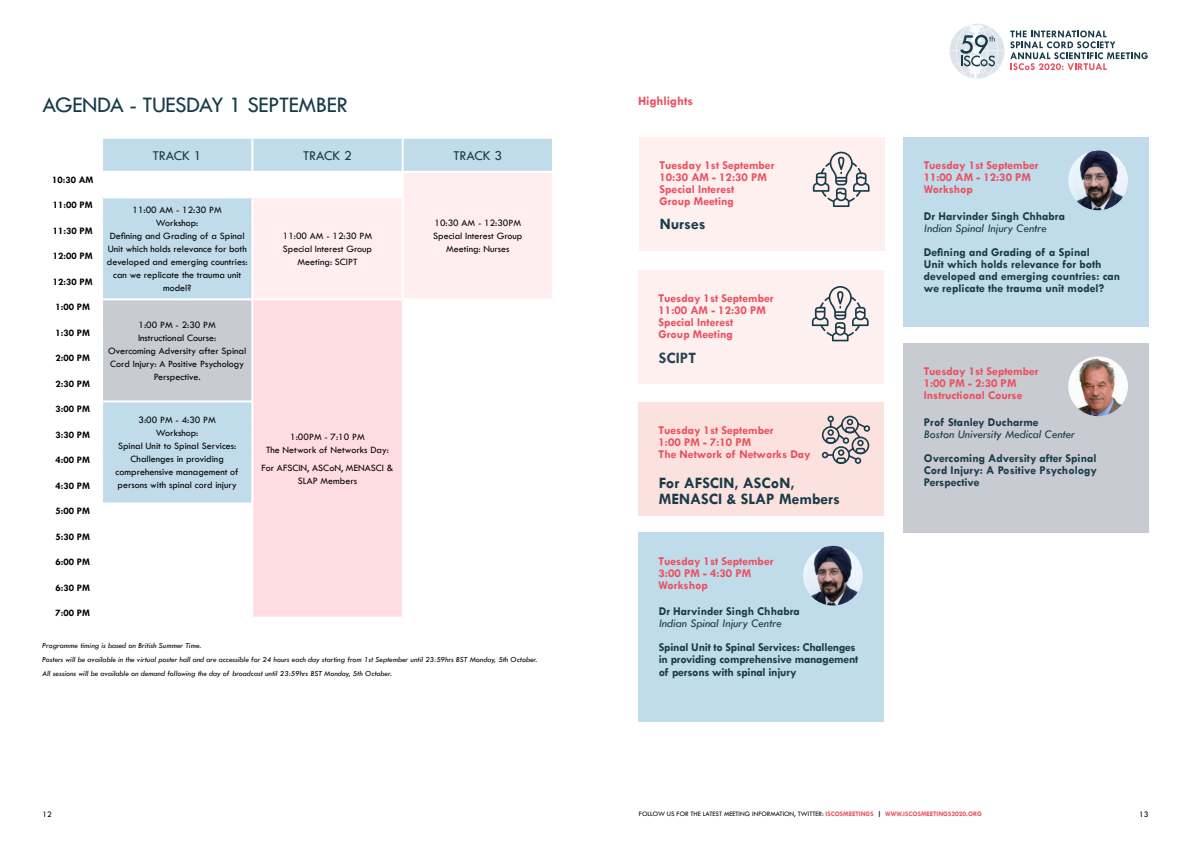
<style>
.page{position:relative;width:1191px;height:842px;background:#fff}
.page>*{position:absolute;margin:0;border:0;box-sizing:border-box;transform-origin:0 0}
.t1{font:23px "Tw Cen";letter-spacing:-.02em;color:#173b48}
.t2{font:700 16px/16px "Tw Cen";color:#173b48}
.t3{font:700 16px "Tw Cen";color:#2b4754}
.t4{font:14px "Tw Cen";color:#173b48}
.t5{font:700 13px "Tw Cen";color:#ea4f5f}
.t6{font:700 12px/12px "Tw Cen";color:#ea4f5f}
.t7{font:700 12px/12px "Tw Cen";color:#173b48}
.t8{font:700 12px/12px "Tw Cen";letter-spacing:-.02em;color:#173b48}
.t9{font:italic 12px "Tw Cen";color:#173b48}
.t10{font:10px/13px "Tw Cen";color:#000;text-align:center}
.t11{font:700 10px "Tw Cen";color:#000}
.t12{font:8.5px "Tw Cen";color:#000}
.t13{font:italic 8px/14.3px "Tw Cen";color:#000}
.t14{font:7px "Tw Cen";color:#000}
.s1{font-weight:700;color:#ea4f5f}
.s2{font-weight:700}
</style>
<div class="page">
<svg style="left:1010px;top:31px;width:137px;height:39px"></svg>
<svg style="left:949px;top:24px;width:55px;height:54px"></svg>
<svg style="left:103px;top:139px;width:449px;height:363px;fill:#c0dbe9"></svg>
<svg style="left:253px;top:173px;width:299px;height:125px"></svg>
<div style="left:102px;top:299px;width:150px;height:102px;background:#c8cbd1"></div>
<div style="left:252px;top:299px;width:151px;height:318px;background:#ffdcdf"></div>
<hr style="left:251px;top:173px;width:2px;height:23px;background:#fff">
<hr style="left:402px;top:173px;width:2px;height:23px;background:#fff">
<hr style="left:102px;top:196px;width:150px;height:2px;background:#fff">
<hr style="left:252px;top:196px;width:152px;height:2px;background:#fff">
<hr style="left:251px;top:198px;width:2px;height:25px;background:#fff">
<hr style="left:402px;top:198px;width:2px;height:25px;background:#fff">
<hr style="left:251px;top:223px;width:2px;height:25px;background:#fff">
<hr style="left:402px;top:223px;width:2px;height:25px;background:#fff">
<hr style="left:251px;top:248px;width:2px;height:26px;background:#fff">
<hr style="left:402px;top:248px;width:2px;height:26px;background:#fff">
<hr style="left:251px;top:274px;width:2px;height:24px;background:#fff">
<hr style="left:402px;top:274px;width:2px;height:24px;background:#fff">
<hr style="left:102px;top:298px;width:150px;height:2px;background:#fff">
<hr style="left:101px;top:300px;width:2px;height:24px;background:#fff">
<hr style="left:252px;top:298px;width:151px;height:2px;background:#fff">
<hr style="left:251px;top:300px;width:2px;height:25px;background:#fff">
<hr style="left:251px;top:325px;width:2px;height:25px;background:#fff">
<hr style="left:251px;top:350px;width:2px;height:26px;background:#fff">
<hr style="left:251px;top:376px;width:2px;height:24px;background:#fff">
<hr style="left:403px;top:298px;width:151px;height:2px;background:#fff">
<hr style="left:402px;top:300px;width:2px;height:25px;background:#fff">
<hr style="left:402px;top:325px;width:2px;height:25px;background:#fff">
<hr style="left:402px;top:350px;width:2px;height:26px;background:#fff">
<hr style="left:402px;top:376px;width:2px;height:25px;background:#fff">
<hr style="left:402px;top:401px;width:2px;height:26px;background:#fff">
<hr style="left:402px;top:427px;width:2px;height:25px;background:#fff">
<hr style="left:402px;top:452px;width:2px;height:26px;background:#fff">
<hr style="left:402px;top:478px;width:2px;height:25px;background:#fff">
<hr style="left:402px;top:503px;width:2px;height:26px;background:#fff">
<hr style="left:402px;top:529px;width:2px;height:25px;background:#fff">
<hr style="left:402px;top:554px;width:2px;height:26px;background:#fff">
<hr style="left:402px;top:580px;width:2px;height:25px;background:#fff">
<hr style="left:43px;top:324px;width:60px;height:2px;background:#fff">
<hr style="left:101px;top:326px;width:2px;height:23px;background:#fff">
<hr style="left:43px;top:349px;width:60px;height:2px;background:#fff">
<hr style="left:101px;top:351px;width:2px;height:24px;background:#fff">
<hr style="left:43px;top:375px;width:60px;height:2px;background:#fff">
<hr style="left:101px;top:377px;width:2px;height:23px;background:#fff">
<hr style="left:102px;top:400px;width:151px;height:2px;background:#fff">
<hr style="left:251px;top:402px;width:2px;height:25px;background:#fff">
<hr style="left:251px;top:427px;width:2px;height:25px;background:#fff">
<hr style="left:251px;top:452px;width:2px;height:26px;background:#fff">
<hr style="left:251px;top:478px;width:2px;height:24px;background:#fff">
<hr style="left:102px;top:502px;width:151px;height:2px;background:#fff">
<hr style="left:251px;top:504px;width:2px;height:25px;background:#fff">
<hr style="left:251px;top:529px;width:2px;height:25px;background:#fff">
<hr style="left:251px;top:554px;width:2px;height:26px;background:#fff">
<hr style="left:251px;top:580px;width:2px;height:25px;background:#fff">
<hr style="left:251px;top:616px;width:153px;height:2px;background:#fff">
<hr style="left:251px;top:139px;width:2px;height:32px;background:#fff">
<hr style="left:402px;top:139px;width:2px;height:32px;background:#fff">
<hr style="left:102px;top:171px;width:150px;height:2px;background:#fff">
<hr style="left:252px;top:171px;width:151px;height:2px;background:#fff">
<hr style="left:403px;top:171px;width:151px;height:2px;background:#fff">
<div style="left:903px;top:137px;width:245px;height:189px;background:#c0dbe9"></div>
<img style="left:1068px;top:151px;width:60px;height:59px;border-radius:30px">
<div style="left:638px;top:533px;width:245px;height:189px;background:#c0dbe9"></div>
<img style="left:803px;top:546px;width:60px;height:59px;border-radius:30px">
<div style="left:903px;top:343px;width:245px;height:189px;background:#c8cbd1"></div>
<img style="left:1068px;top:356px;width:60px;height:60px;border-radius:30px">
<div style="left:638px;top:402px;width:245px;height:113px;background:#fce2df"></div>
<svg style="left:822px;top:416px;width:48px;height:48px"></svg>
<div style="left:639px;top:137px;width:245px;height:114px;background:#fef0ef"></div>
<svg style="left:813px;top:152px;width:56px;height:55px"></svg>
<div style="left:638px;top:270px;width:245px;height:113px;background:#fef0ef"></div>
<svg style="left:812px;top:286px;width:56px;height:55px"></svg>
<h1 class="t1" style="left:43px;top:91px;width:307px">AGENDA - TUESDAY 1 SEPTEMBER</h1>
<h3 class="t4" style="left:153px;top:147px;width:50px">TRACK 1</h3>
<h3 class="t4" style="left:303px;top:147px;width:50px">TRACK 2</h3>
<h3 class="t4" style="left:453px;top:147px;width:50px">TRACK 3</h3>
<p class="t11" style="left:52px;top:174px;width:43px">10:30 AM</p>
<p class="t10" style="left:433px;top:216px;width:91px">10:30 AM - 12:30PM<br>Special Interest Group<br>Meeting: Nurses</p>
<p class="t11" style="left:53px;top:199px;width:41px">11:00 PM</p>
<p class="t10" style="left:107px;top:203px;width:142px">11:00 AM - 12:30 PM<br>Workshop:<br>Defining and Grading of a Spinal<br>Unit which holds relevance for both developed and emerging countries: can we replicate the trauma unit model?</p>
<p class="t11" style="left:53px;top:225px;width:41px">11:30 PM</p>
<p class="t11" style="left:53px;top:250px;width:41px">12:00 PM</p>
<p class="t11" style="left:53px;top:276px;width:41px">12:30 PM</p>
<p class="t11" style="left:56px;top:301px;width:36px">1:00 PM</p>
<p class="t10" style="left:283px;top:229px;width:91px">11:00 AM - 12:30 PM<br>Special Interest Group<br>Meeting: SCIPT</p>
<p class="t11" style="left:56px;top:327px;width:36px">1:30 PM</p>
<p class="t11" style="left:56px;top:352px;width:36px">2:00 PM</p>
<p class="t11" style="left:56px;top:378px;width:36px">2:30 PM</p>
<p class="t11" style="left:56px;top:403px;width:36px">3:00 PM</p>
<p class="t10" style="left:108px;top:318px;width:140px">1:00 PM - 2:30 PM<br>Instructional Course:<br>Overcoming Adversity after Spinal<br>Cord Injury: A Positive Psychology<br>Perspective.</p>
<p class="t10" style="left:116px;top:414px;width:124px">3:00 PM - 4:30 PM<br>Workshop:<br>Spinal Unit to Spinal Services:<br>Challenges in providing comprehensive management of persons with spinal cord injury</p>
<p class="t11" style="left:56px;top:429px;width:36px">3:30 PM</p>
<p class="t11" style="left:56px;top:454px;width:36px">4:00 PM</p>
<p class="t11" style="left:56px;top:480px;width:36px">4:30 PM</p>
<p class="t11" style="left:56px;top:505px;width:36px">5:00 PM</p>
<p class="t11" style="left:56px;top:531px;width:36px">5:30 PM</p>
<p class="t11" style="left:56px;top:556px;width:36px">6:00 PM</p>
<p class="t11" style="left:56px;top:582px;width:36px">6:30 PM</p>
<p class="t11" style="left:56px;top:607px;width:36px">7:00 PM</p>
<p class="t13" style="left:42px;top:638px;width:496px">Programme timing is based on British Summer Time.<br>Posters will be available in the virtual poster hall and are accessible for 24 hours each day starting from 1st September until 23:59hrs BST Monday, 5th October.<br>All sessions will be available on demand following the day of broadcast until 23:59hrs BST Monday, 5th October.</p>
<p class="t10" style="left:266px;top:431px;width:124px">1:00PM - 7:10 PM<br>The Network of Networks Day:</p>
<p class="t10" style="left:262px;top:461px;width:133px">For AFSCIN, ASCoN, MENASCI &amp;<br>SLAP Members</p>
<h3 class="t5" style="left:638px;top:93px;width:56px">Highlights</h3>
<p class="t6" style="left:659px;top:159px;width:116px">Tuesday 1st September<br>10:30 AM - 12:30 PM<br>Special Interest<br>Group Meeting</p>
<h2 class="t2" style="left:659px;top:215px;width:47px">Nurses</h2>
<p class="t6" style="left:658px;top:291px;width:116px">Tuesday 1st September<br>11:00 AM - 12:30 PM<br>Special Interest<br>Group Meeting</p>
<h2 class="t3" style="left:658px;top:349px;width:39px">SCIPT</h2>
<p class="t6" style="left:658px;top:424px;width:154px">Tuesday 1st September<br>1:00 PM - 7:10 PM<br>The Network of Networks Day</p>
<h2 class="t2" style="left:658px;top:474px;width:183px">For AFSCIN, ASCoN,<br>MENASCI &amp; SLAP Members</h2>
<p class="t6" style="left:658px;top:554px;width:116px">Tuesday 1st September<br>3:00 PM - 4:30 PM<br>Workshop</p>
<p class="t7" style="left:658px;top:605px;width:143px">Dr Harvinder Singh Chhabra</p>
<p class="t9" style="left:658px;top:616px;width:124px">Indian Spinal Injury Centre</p>
<p class="t8" style="left:658px;top:641px;width:201px">Spinal Unit to Spinal Services: Challenges in providing comprehensive management of persons with spinal injury</p>
<p class="t6" style="left:923px;top:159px;width:116px">Tuesday 1st September<br>11:00 AM - 12:30 PM<br>Workshop</p>
<p class="t7" style="left:924px;top:210px;width:143px">Dr Harvinder Singh Chhabra</p>
<p class="t9" style="left:924px;top:221px;width:124px">Indian Spinal Injury Centre</p>
<p class="t7" style="left:924px;top:246px;width:198px">Defining and Grading of a Spinal<br>Unit which holds relevance for both developed and emerging countries: can we replicate the trauma unit model?</p>
<p class="t6" style="left:923px;top:365px;width:116px">Tuesday 1st September<br>1:00 PM - 2:30 PM<br>Instructional Course</p>
<p class="t7" style="left:924px;top:416px;width:116px">Prof Stanley Ducharme</p>
<p class="t9" style="left:924px;top:427px;width:153px">Boston University Medical Center</p>
<p class="t7" style="left:924px;top:452px;width:175px;text-align:justify">Overcoming Adversity after Spinal Cord Injury: A Positive Psychology Perspective</p>
<p class="t12" style="left:43px;top:809px;width:11px">12</p>
<p class="t14" style="left:639px;top:809px;width:344px">FOLLOW US FOR THE LATEST MEETING INFORMATION, TWITTER: <span class="s1">ISCOSMEETINGS</span> <span class="s2">|</span> <span class="s1">WWW.ISCOSMEETINGS2020.ORG</span></p>
<p class="t12" style="left:1139px;top:809px;width:11px">13</p>
</div>
